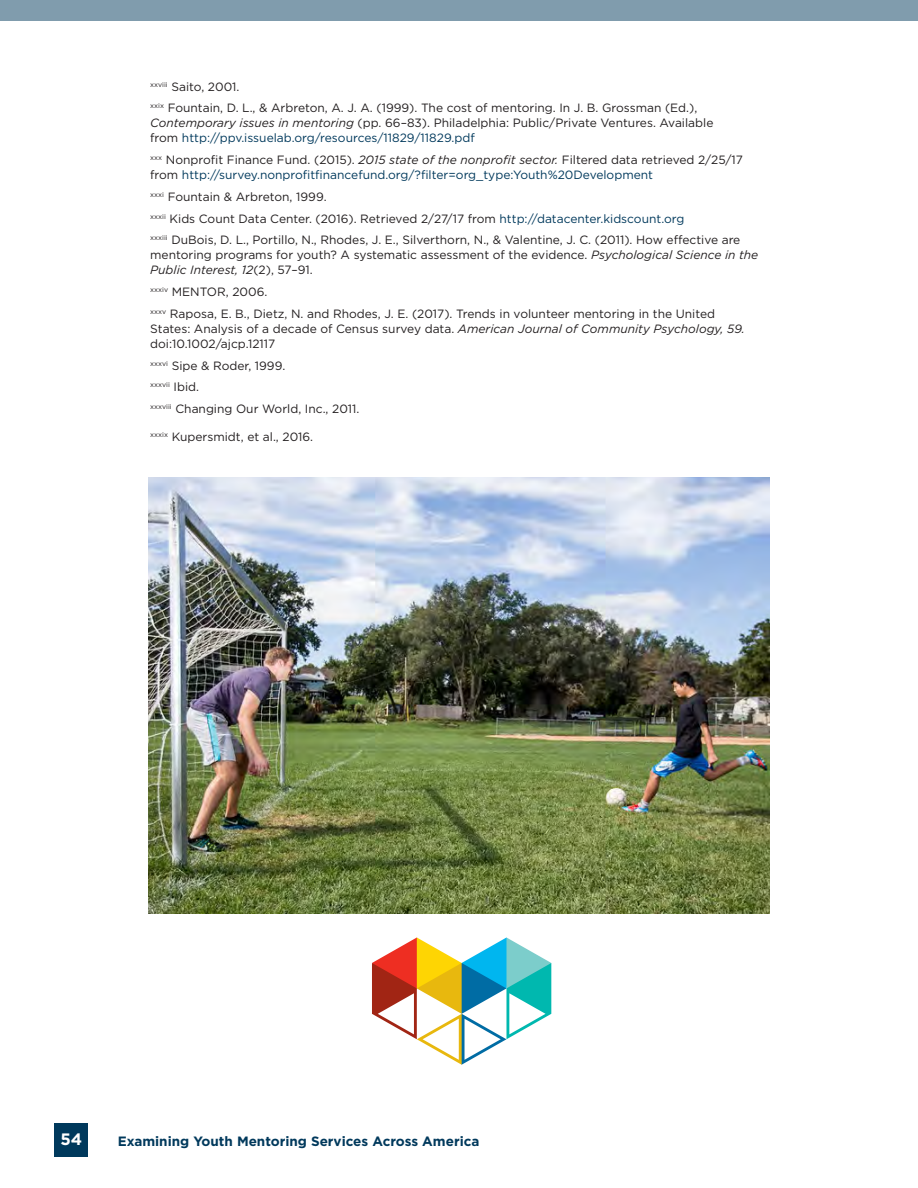
<style>
.page{position:relative;width:918px;height:1188px;background:#fff}
.page>*{position:absolute;margin:0;border:0;box-sizing:border-box;transform-origin:0 0}
.t1{font:700 16.5px "Gotham";color:#fff}
.t2{font:700 13.5px "Gotham";color:#00395c}
.Body_Copy{font:12px/15px "Gotham";color:#231f20}
.Body_Copy-2{font:12px/15px "Gotham";color:#00395c}
.Body_Copy-3{font:7.05px "Gotham";color:#231f20}
.s1{font-style:italic}
.s2{color:#00395c}
.s3{color:#231f20}
.s4{font-style:italic;color:#231f20}
.s5{font-size:12px}
</style>
<div class="page">
<div style="left:54px;top:1124px;width:34px;height:33px;background:#00395c"></div>
<div style="left:0;top:0;width:918px;height:21px;background:#809cad"></div>
<img style="left:148px;top:477px;width:621px;height:437px">
<svg style="left:372px;top:938px;width:179px;height:127px"></svg>
<p class="Body_Copy" style="left:150px;top:79px;width:91px"><sup>xxviii</sup> Saito, 2001.</p>
<p class="Body_Copy" style="left:150px;top:100px;width:565px"><sup>xxix</sup> Fountain, D. L., &amp; Arbreton, A. J. A. (1999). The cost of mentoring. In J. B. Grossman (Ed.),<br><span class="s1">Contemporary issues in mentoring</span> (pp. 66–83). Philadelphia: Public/Private Ventures. Available from <span class="s2">http://ppv.issuelab.org/resources/11829/11829.pdf</span></p>
<p class="Body_Copy-2" style="left:150px;top:152px;width:594px"><sup>xxx</sup> <span class="s3">Nonprofit Finance Fund. (2015).</span> <span class="s4">2015 state of the nonprofit sector.</span> <span class="s3">Filtered data retrieved 2/25/17 from</span> http://survey.nonprofitfinancefund.org/?filter=org_type:Youth%20Development</p>
<p class="Body_Copy" style="left:150px;top:189px;width:178px"><sup>xxxi</sup> Fountain &amp; Arbreton, 1999.</p>
<p class="Body_Copy" style="left:150px;top:211px;width:536px"><sup>xxxii</sup> Kids Count Data Center. (2016). Retrieved 2/27/17 from <span class="s2">http://datacenter.kidscount.org</span></p>
<p class="Body_Copy" style="left:150px;top:232px;width:610px"><sup>xxxiii</sup> DuBois, D. L., Portillo, N., Rhodes, J. E., Silverthorn, N., &amp; Valentine, J. C. (2011). How effective are mentoring programs for youth? A systematic assessment of the evidence. <span class="s1">Psychological Science in the<br>Public Interest, 12</span>(2), 57–91.</p>
<p class="Body_Copy" style="left:150px;top:284px;width:119px"><sup>xxxiv</sup> MENTOR, 2006.</p>
<p class="Body_Copy" style="left:150px;top:306px;width:596px"><sup>xxxv</sup> Raposa, E. B., Dietz, N. and Rhodes, J. E. (2017). Trends in volunteer mentoring in the United<br>States: Analysis of a decade of Census survey data. <span class="s1">American Journal of Community Psychology, 59. </span>doi:10.1002/ajcp.12117</p>
<p class="Body_Copy" style="left:150px;top:358px;width:137px"><sup>xxxvi</sup> Sipe &amp; Roder, 1999.</p>
<p class="Body_Copy-3" style="left:150px;top:380px;width:50px">xxxvii <span class="s5">Ibid.</span></p>
<p class="Body_Copy" style="left:150px;top:401px;width:211px"><sup>xxxviii</sup> Changing Our World, Inc., 2011.</p>
<p class="Body_Copy" style="left:150px;top:429px;width:164px"><sup>xxxix</sup> Kupersmidt, et al., 2016.</p>
<p class="t1" style="left:60px;top:1129px;width:23px">54</p>
<p class="t2" style="left:118px;top:1132px;width:363px">Examining Youth Mentoring Services Across America</p>
</div>
